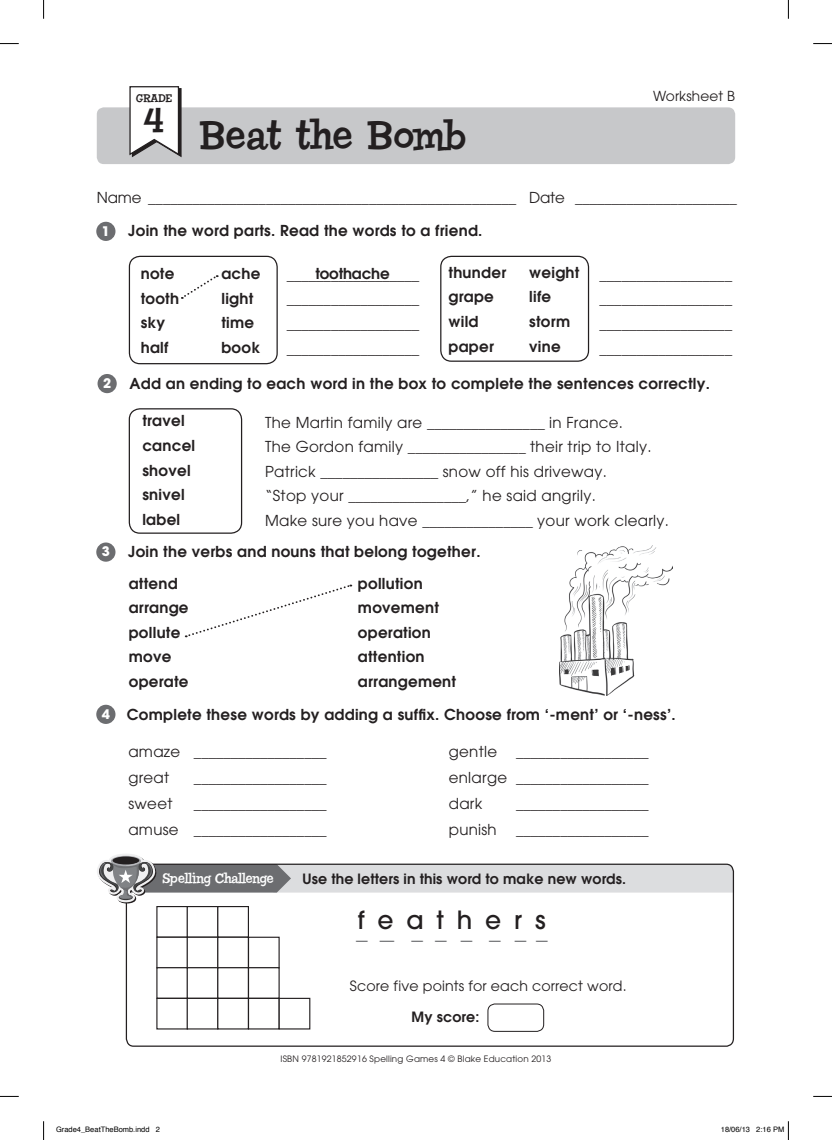
<style>
.page{position:relative;width:832px;height:1140px;background:#fff}
.page>*{position:absolute;margin:0;border:0;box-sizing:border-box;transform-origin:0 0}
.t1{font:40px "Chowderhead";letter-spacing:.02em;color:#231f20}
.t2{font:35px "Chowderhead";color:#231f20}
.t3{font:500 25px "Avant Garde";color:#231f20}
.t4{font:500 23.12px "Avant Garde";color:#6c6d70}
.t5{font:15px/25.9px "Avant Garde";letter-spacing:.02em;color:#231f20;text-align:justify}
.t6{font:600 15px/24.6px "Avant Garde";letter-spacing:.02em;color:#231f20}
.t7{font:15px "Avant Garde";letter-spacing:-.01em;color:#231f20}
.t8{font:600 15px "Avant Garde";letter-spacing:-.01em;color:#231f20}
.t9{font:600 14.12px "Avant Garde";letter-spacing:.01em;color:#231f20}
.t10{font:14.12px "Avant Garde";letter-spacing:.01em;color:#231f20}
.t11{font:13.75px "Chowderhead";color:#fff}
.t12{font:13.75px "Avant Garde";letter-spacing:.01em;color:#231f20}
.t13{font:700 13.12px "Avant Garde";color:#fff}
.t14{font:11.25px "Chowderhead";color:#231f20}
.t15{font:8.75px "Avant Garde";letter-spacing:.02em;color:#231f20}
.t16{font:7.5px "Helvetica";color:#000}
</style>
<div class="page">
<div style="left:97px;top:107px;width:637px;height:57px;background:#c7c8ca;border-radius:7px"></div>
<svg style="left:129px;top:86px;width:53px;height:72px"></svg>
<div style="left:96px;top:222px;width:19px;height:19px;background:#6c6d70;border-radius:50%"></div>
<div style="left:97px;top:374px;width:20px;height:19px;background:#6c6d70;border-radius:50%"></div>
<div style="left:96px;top:542px;width:19px;height:19px;background:#6c6d70;border-radius:50%"></div>
<div style="left:96px;top:704px;width:19px;height:20px;background:#6c6d70;border-radius:50%"></div>
<div style="left:487px;top:1003px;width:57px;height:28px;border:1px solid #231f20;border-radius:7px"></div>
<div style="left:129px;top:408px;width:113px;height:126px;border:1px solid #231f20;border-radius:11px"></div>
<div style="left:129px;top:256px;width:149px;height:108px;border:1px solid #231f20;border-radius:11px"></div>
<svg style="left:182px;top:275px;width:36px;height:24px"></svg>
<div style="left:440px;top:256px;width:149px;height:106px;border:1px solid #231f20;border-radius:11px"></div>
<svg style="left:186px;top:584px;width:165px;height:53px"></svg>
<svg style="left:97px;top:854px;width:636px;height:176px"></svg>
<img style="left:559px;top:545px;width:113px;height:150px">
<svg style="left:0;top:43px;width:19px;height:1px"></svg>
<svg style="left:813px;top:43px;width:18px;height:1px"></svg>
<svg style="left:0;top:1095px;width:19px;height:2px"></svg>
<svg style="left:813px;top:1095px;width:18px;height:2px"></svg>
<svg style="left:43px;top:0;width:1px;height:19px"></svg>
<svg style="left:43px;top:1121px;width:1px;height:18px"></svg>
<svg style="left:787px;top:0;width:1px;height:19px"></svg>
<svg style="left:787px;top:1121px;width:1px;height:18px"></svg>
<p class="t14" style="left:136px;top:92px;width:38px">Grade</p>
<h2 class="t2" style="left:144px;top:100px;width:22px">4</h2>
<h1 class="t1" style="left:199px;top:112px;width:268px">Beat the Bomb</h1>
<p class="t12" style="left:653px;top:88px;width:83px">Worksheet B</p>
<p class="t7" style="left:97px;top:189px;width:641px">Name __________________________________________________ Date ______________________</p>
<p class="t13" style="left:102px;top:222px;width:10px">1</p>
<p class="t6" style="left:128px;top:218px;width:355px">Join the word parts. Read the words to a friend.</p>
<p class="t6" style="left:141px;top:261px;width:40px">note tooth sky half</p>
<p class="t6" style="left:221px;top:261px;width:41px">ache light time book</p>
<p class="t6" style="left:448px;top:260px;width:59px">thunder grape wild paper</p>
<p class="t6" style="left:529px;top:260px;width:52px">weight life storm vine</p>
<p class="t8" style="left:315px;top:264px;width:76px">toothache</p>
<p class="t5" style="left:287px;top:286px;width:134px;line-height:24.6px">__________________ __________________ __________________</p>
<p class="t5" style="left:287px;top:261px;width:134px">__________________</p>
<p class="t5" style="left:599px;top:262px;width:134px;line-height:24.6px">__________________ __________________ __________________ __________________</p>
<p class="t13" style="left:103px;top:374px;width:10px">2</p>
<p class="t6" style="left:129px;top:370px;width:581px">Add an ending to each word in the box to complete the sentences correctly.</p>
<p class="t6" style="left:142px;top:408px;width:54px">travel cancel shovel snivel label</p>
<p class="t5" style="left:265px;top:410px;width:405px;line-height:24.6px;text-align:left">The Martin family are ________________ in France.<br>The Gordon family ________________ their trip to Italy.<br>Patrick ________________ snow off his driveway.<br>“Stop your ________________,” he said angrily.<br>Make sure you have _______________ your work clearly.</p>
<p class="t13" style="left:102px;top:543px;width:10px">3</p>
<p class="t6" style="left:128px;top:535px;width:354px;line-height:31.5px">Join the verbs and nouns that belong together. attend</p>
<p class="t6" style="left:129px;top:595px;width:61px">arrange pollute move operate</p>
<p class="t6" style="left:358px;top:570px;width:100px">pollution movement operation attention arrangement</p>
<p class="t13" style="left:102px;top:705px;width:10px">4</p>
<p class="t6" style="left:127px;top:701px;width:550px">Complete these words by adding a suffix. Choose from ‘-ment’ or ‘-ness’.</p>
<p class="t5" style="left:448px;top:738px;width:60px;text-align:left">gentle enlarge dark punish</p>
<p class="t5" style="left:128px;top:738px;width:53px;text-align:left">amaze great sweet amuse</p>
<p class="t5" style="left:194px;top:738px;width:134px">__________________ __________________ __________________ __________________</p>
<p class="t5" style="left:516px;top:738px;width:134px">__________________ __________________ __________________ __________________</p>
<p class="t11" style="left:162px;top:870px;width:113px">Spelling Challenge</p>
<p class="t9" style="left:302px;top:869px;width:325px">Use the letters in this word to make new words.</p>
<h3 class="t3" style="left:357px;top:904px;width:189px">f e a t h e r s</h3>
<h3 class="t4" style="left:356px;top:916px;width:193px">_ __ _____</h3>
<p class="t10" style="left:350px;top:977px;width:278px">Score five points for each correct word.</p>
<p class="t9" style="left:411px;top:1007px;width:69px">My score:</p>
<p class="t15" style="left:280px;top:1054px;width:272px">ISBN 9781921852916 Spelling Games 4 © Blake Education 2013</p>
<p class="t16" style="left:56px;top:1124px;width:105px">Grade4_BeatTheBomb.indd 2</p>
<p class="t16" style="left:720px;top:1124px;width:65px">18/06/13 2:16 PM</p>
</div>
